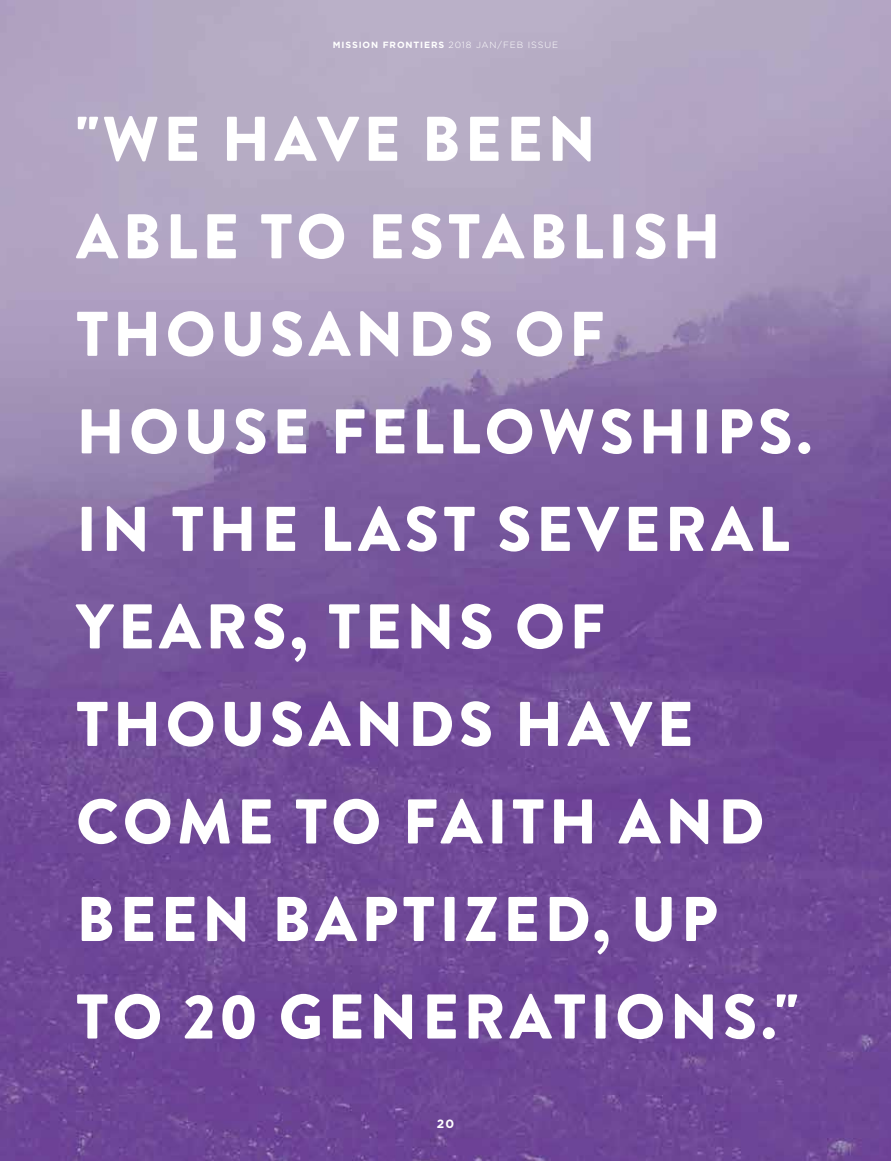
<style>
.page{position:relative;width:891px;height:1161px;background:#fff}
.page>*{position:absolute;margin:0;border:0;box-sizing:border-box;transform-origin:0 0}
.t1{font:900 63px/97.5px "Brandon Grotesque";letter-spacing:.07em;color:#fff}
.t2{font:700 12px "Gotham";color:#fff}
.t3{font:700 9px "Gotham";letter-spacing:.1em;color:#fff}
.s1{font-weight:300}
</style>
<div class="page">
<img style="left:0;top:0;width:891px;height:1161px">
<p class="t3" style="left:333px;top:39px;width:227px">MISSION FRONTIERS <span class="s1">2018 JAN/FEB ISSUE</span></p>
<p class="t1" style="left:76px;top:91px;width:738px">"WE HAVE BEEN<br>ABLE TO ESTABLISH<br>THOUSANDS OF<br>HOUSE FELLOWSHIPS.<br>IN THE LAST SEVERAL<br>YEARS, TENS OF<br>THOUSANDS HAVE<br>COME TO FAITH AND<br>BEEN BAPTIZED, UP<br>TO 20 GENERATIONS."</p>
<p class="t2" style="left:437px;top:1115px;width:19px">20</p>
</div>
